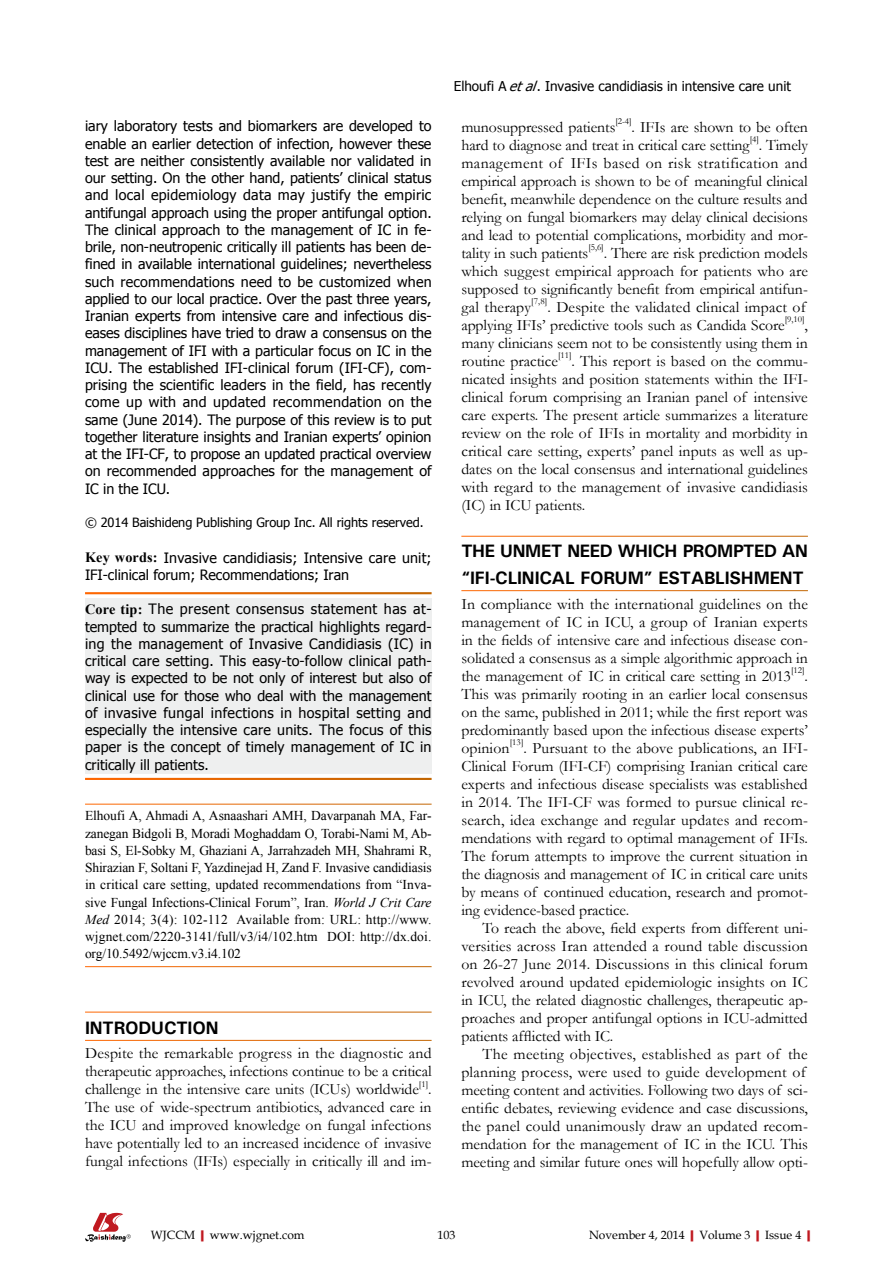
<style>
.page{position:relative;width:893px;height:1263px;background:#fff}
.page>*{position:absolute;margin:0;border:0;box-sizing:border-box;transform-origin:0 0}
.t1{font:700 18px/27px "Univers";letter-spacing:-.01em;color:#000}
.t2{font:15.75px/18px "Garamond";letter-spacing:-.005em;color:#000;text-align:justify}
.t3{font:15.75px "Garamond";letter-spacing:.015em;color:#000}
.t4{font:15.75px "Garamond";letter-spacing:.02em;color:#000}
.t5{font:14.25px/17.2px "Tahoma";color:#000;text-align:justify}
.t6{font:13.5px/17.2px "Times New Roman";letter-spacing:.01em;color:#000;text-align:justify}
.t7{font:13.5px "Tahoma";color:#000}
.t8{font:12.75px "Tahoma";letter-spacing:-.005em;color:#000}
.t9{font:12px "Book Antiqua";color:#000}
.t10{font:9.15px "Garamond";color:#000}
.s1{font-family:"Times New Roman";font-weight:700}
.s2{font-style:italic}
.s3{font-weight:700;color:#c01920}
</style>
<div class="page">
<div style="left:85px;top:599px;width:347px;height:175px;background:#eeefef"></div>
<svg style="left:85px;top:1213px;width:46px;height:29px"></svg>
<p class="t5" style="left:85px;top:117px;width:348px">iary laboratory tests and biomarkers are developed to enable an earlier detection of infection, however these test are neither consistently available nor validated in our setting. On the other hand, patients’ clinical status and local epidemiology data may justify the empiric antifungal approach using the proper antifungal option.<br>The clinical approach to the management of IC in fe&shy;brile, non-neutropenic critically ill patients has been de&shy;fined in available international guidelines; nevertheless such recommendations need to be customized when applied to our local practice. Over the past three years, Iranian experts from intensive care and infectious dis&shy;eases disciplines have tried to draw a consensus on the management of IFI with a particular focus on IC in the ICU. The established IFI-clinical forum (IFI-CF), com&shy;prising the scientific leaders in the field, has recently come up with and updated recommendation on the same (June 2014). The purpose of this review is to put together literature insights and Iranian experts’ opinion at the IFI-CF, to propose an updated practical overview on recommended approaches for the management of IC in the ICU.</p>
<p class="t8" style="left:85px;top:514px;width:340px">© 2014 Baishideng Publishing Group Inc. All rights reserved.</p>
<p class="t5" style="left:85px;top:548px;width:348px"><span class="s1">Key words:</span> Invasive candidiasis; Intensive care unit;<br>IFI-clinical forum; Recommendations; Iran</p>
<p class="t5" style="left:85px;top:600px;width:348px"><span class="s1">Core tip:</span> The present consensus statement has at&shy;tempted to summarize the practical highlights regard&shy;ing the management of Invasive Candidiasis (IC) in critical care setting. This easy-to-follow clinical path&shy;way is expected to be not only of interest but also of clinical use for those who deal with the management of invasive fungal infections in hospital setting and especially the intensive care units. The focus of this paper is the concept of timely management of IC in critically ill patients.</p>
<p class="t6" style="left:85px;top:807px;width:348px">Elhoufi A, Ahmadi A, Asnaashari AMH, Davarpanah MA, Far&shy;zanegan Bidgoli B, Moradi Moghaddam O, Torabi-Nami M, Ab&shy;basi S, El-Sobky M, Ghaziani A, Jarrahzadeh MH, Shahrami R, Shirazian F, Soltani F, Yazdinejad H, Zand F. Invasive candidiasis in critical care setting, updated recommendations from “Inva&shy;sive Fungal Infections-Clinical Forum”, Iran. <span class="s2">World J Crit Care Med</span> 2014; 3(4): 102-112 Available from: URL: http://www. wjgnet.com/2220-3141/full/v3/i4/102.htm DOI: http://dx.doi. org/10.5492/wjccm.v3.i4.102</p>
<p class="t1" style="left:85px;top:1013px;width:135px">INTRODUCTION</p>
<p class="t2" style="left:85px;top:1044px;width:348px">Despite the remarkable progress in the diagnostic and therapeutic approaches, infections continue to be a critical challenge in the intensive care units (ICUs) worldwide</p>
<p class="t10" style="left:419px;top:1078px;width:11px">[1]</p>
<p class="t2" style="left:85px;top:1080px;width:348px;text-indent:343px">.<br>The use of wide-spectrum antibiotics, advanced care in the ICU and improved knowledge on fungal infections have potentially led to an increased incidence of invasive fungal infections (IFIs) especially in critically ill and im-</p>
<p class="t7" style="left:454px;top:77px;width:339px">Elhoufi A <span class="s2">etal</span>. Invasive candidiasis in intensive care unit</p>
<p class="t2" style="left:461px;top:118px;width:156px">munosuppressed patients</p>
<p class="t10" style="left:615px;top:115px;width:18px">[2-4]</p>
<p class="t2" style="left:461px;top:118px;width:348px;text-indent:170px">. IFIs are shown to be often hard to diagnose and treat in critical care setting</p>
<p class="t10" style="left:750px;top:133px;width:11px">[4]</p>
<p class="t2" style="left:461px;top:136px;width:348px;text-indent:297px">. Timely management of IFIs based on risk stratification and empirical approach is shown to be of meaningful clinical benefit, meanwhile dependence on the culture results and relying on fungal biomarkers may delay clinical decisions and lead to potential complications, morbidity and mor&shy;tality in such patients</p>
<p class="t10" style="left:588px;top:241px;width:17px">[5,6]</p>
<p class="t2" style="left:461px;top:244px;width:348px;text-indent:142px">. There are risk prediction models which suggest empirical approach for patients who are supposed to significantly benefit from empirical antifun&shy;gal therapy</p>
<p class="t10" style="left:531px;top:295px;width:17px">[7,8]</p>
<p class="t2" style="left:461px;top:298px;width:346px;text-indent:86px">. Despite the validated clinical impact of applying IFIs’ predictive tools such as Candida Score</p>
<p class="t10" style="left:785px;top:313px;width:21px">[9,10]</p>
<p class="t2" style="left:461px;top:316px;width:348px;text-indent:343px">, many clinicians seem not to be consistently using them in routine practice</p>
<p class="t10" style="left:558px;top:349px;width:15px">[11]</p>
<p class="t2" style="left:461px;top:352px;width:348px;text-indent:110px">. This report is based on the commu&shy;nicated insights and position statements within the IFI&shy;clinical forum comprising an Iranian panel of intensive care experts. The present article summarizes a literature review on the role of IFIs in mortality and morbidity in critical care setting, experts’ panel inputs as well as up&shy;dates on the local consensus and international guidelines with regard to the management of invasive candidiasis (IC) in ICU patients.</p>
<p class="t1" style="left:461px;top:537px;width:348px">THE UNMET NEED WHICH PROMPTED AN “IFI-CLINICAL FORUM” ESTABLISHMENT</p>
<p class="t2" style="left:461px;top:595px;width:348px">In compliance with the international guidelines on the management of IC in ICU, a group of Iranian experts in the fields of intensive care and infectious disease con&shy;solidated a consensus as a simple algorithmic approach in the management of IC in critical care setting in 2013</p>
<p class="t10" style="left:791px;top:664px;width:15px">[12]</p>
<p class="t2" style="left:461px;top:667px;width:348px;text-indent:343px">.<br>This was primarily rooting in an earlier local consensus on the same, published in 2011; while the first report was predominantly based upon the infectious disease experts’ opinion</p>
<p class="t10" style="left:510px;top:736px;width:15px">[13]</p>
<p class="t2" style="left:524px;top:739px;width:286px">. Pursuant to the above publications, an IFI-</p>
<p class="t2" style="left:461px;top:757px;width:348px">Clinical Forum (IFI-CF) comprising Iranian critical care</p>
<p class="t2" style="left:461px;top:775px;width:348px">experts and infectious disease specialists was established</p>
<p class="t2" style="left:461px;top:793px;width:348px">in 2014. The IFI-CF was formed to pursue clinical re-</p>
<p class="t3" style="left:461px;top:809px;width:348px">search, idea exchange and regular updates and recom-</p>
<p class="t2" style="left:461px;top:829px;width:348px">mendations with regard to optimal management of IFIs.</p>
<p class="t2" style="left:461px;top:847px;width:348px">The forum attempts to improve the current situation in</p>
<p class="t2" style="left:461px;top:865px;width:348px">the diagnosis and management of IC in critical care units</p>
<p class="t2" style="left:461px;top:883px;width:348px">by means of continued education, research and promot-</p>
<p class="t2" style="left:461px;top:901px;width:169px">ing evidence-based practice.</p>
<p class="t2" style="left:483px;top:919px;width:327px">To reach the above, field experts from different uni-</p>
<p class="t2" style="left:461px;top:937px;width:348px">versities across Iran attended a round table discussion</p>
<p class="t2" style="left:461px;top:955px;width:348px">on 26-27 June 2014. Discussions in this clinical forum</p>
<p class="t2" style="left:461px;top:973px;width:348px">revolved around updated epidemiologic insights on IC</p>
<p class="t2" style="left:461px;top:991px;width:348px">in ICU, the related diagnostic challenges, therapeutic ap-</p>
<p class="t2" style="left:461px;top:1009px;width:348px">proaches and proper antifungal options in ICU-admitted</p>
<p class="t2" style="left:461px;top:1027px;width:154px">patients afflicted with IC.</p>
<p class="t4" style="left:483px;top:1043px;width:327px">The meeting objectives, established as part of the</p>
<p class="t3" style="left:461px;top:1061px;width:346px">planning process, were used to guide development of</p>
<p class="t2" style="left:461px;top:1081px;width:348px">meeting content and activities. Following two days of sci-</p>
<p class="t2" style="left:461px;top:1099px;width:348px">entific debates, reviewing evidence and case discussions,</p>
<p class="t3" style="left:461px;top:1115px;width:348px">the panel could unanimously draw an updated recom-</p>
<p class="t2" style="left:461px;top:1135px;width:348px">mendation for the management of IC in the ICU. This</p>
<p class="t2" style="left:461px;top:1153px;width:348px">meeting and similar future ones will hopefully allow opti-</p>
<p class="t9" style="left:151px;top:1226px;width:155px">WJCCM<span class="s3">|</span>www.wjgnet.com</p>
<p class="t9" style="left:437px;top:1226px;width:19px">103</p>
<p class="t9" style="left:589px;top:1226px;width:228px">November 4, 2014<span class="s3">|</span>Volume 3<span class="s3">|</span>Issue 4<span class="s3">|</span></p>
</div>
